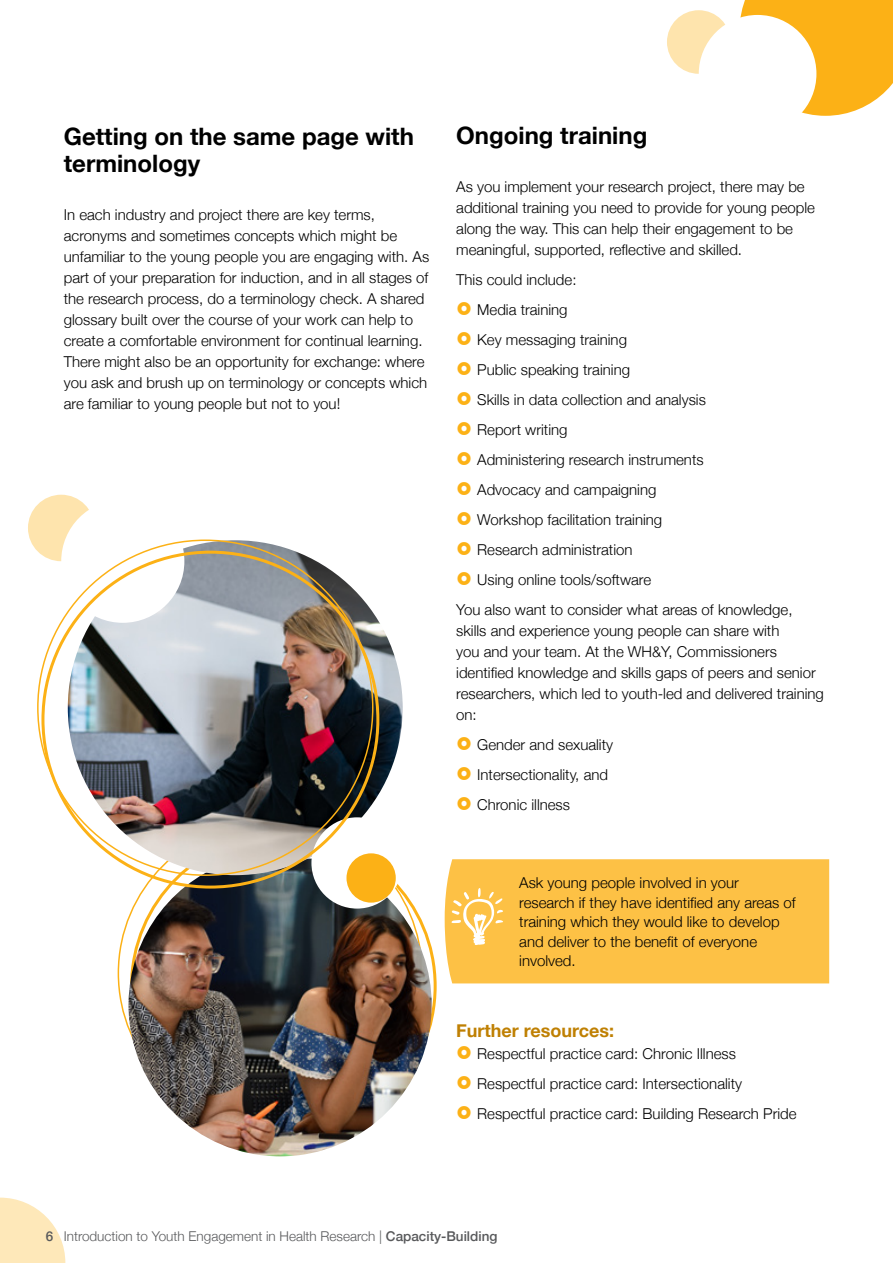
<style>
.page{position:relative;width:893px;height:1263px;background:#fff}
.page>*{position:absolute;margin:0;border:0;box-sizing:border-box;transform-origin:0 0}
.subhead{font:700 24px/27px "Helvetica Neue";color:#000}
.heading2{font:700 18px "Helvetica Neue";color:#bf8003}
.body_copy{font:300 15px/21px "Helvetica Neue";color:#000}
.inset{font:300 15px/19.5px "Helvetica Neue";color:#000}
.t1{font:300 13.5px "Helvetica Neue";color:#58595b}
.s1{font-weight:500}
</style>
<div class="page">
<svg style="left:0;top:1197px;width:65px;height:66px"></svg>
<div style="left:445px;top:859px;width:384px;height:124px;background:#fdc145"></div>
<svg style="left:451px;top:887px;width:52px;height:58px"></svg>
<svg style="left:740px;top:0;width:153px;height:116px;background:#fcb627"></svg>
<div style="left:667px;top:10px;width:63px;height:64px;background:#fee4ad;border-radius:50%"></div>
<div style="left:699px;top:15px;width:117px;height:118px;background:#fff;border-radius:50%"></div>
<img style="left:128px;top:859px;width:304px;height:297px">
<img style="left:68px;top:540px;width:335px;height:335px;border-radius:167px">
<div style="left:311px;top:817px;width:92px;height:91px;background:#fff;border-radius:50%"></div>
<div style="left:346px;top:853px;width:50px;height:50px;background:#fcb116;border-radius:50%"></div>
<div style="left:28px;top:495px;width:66px;height:66px;background:#fee4ad;border-radius:50%"></div>
<div style="left:61px;top:500px;width:123px;height:123px;background:#fff;border-radius:50%"></div>
<p class="subhead" style="left:64px;top:123px;width:352px">Getting on the same page with terminology</p>
<p class="body_copy" style="left:64px;top:203px;width:367px">In each industry and project there are key terms, acronyms and sometimes concepts which might be unfamiliar to the young people you are engaging with. As part of your preparation for induction, and in all stages of the research process, do a terminology check. A shared glossary built over the course of your work can help to create a comfortable environment for continual learning.<br>There might also be an opportunity for exchange: where you ask and brush up on terminology or concepts which are familiar to young people but not to you!</p>
<p class="subhead" style="left:456px;top:123px;width:193px">Ongoing training</p>
<p class="body_copy" style="left:456px;top:175px;width:360px">As you implement your research project, there may be additional training you need to provide for young people along the way. This can help their engagement to be meaningful, supported, reflective and skilled.</p>
<p class="body_copy" style="left:456px;top:268px;width:122px">This could include:</p>
<p class="body_copy" style="left:477px;top:298px;width:92px">Media training</p>
<p class="body_copy" style="left:477px;top:328px;width:151px">Key messaging training</p>
<p class="body_copy" style="left:477px;top:358px;width:154px">Public speaking training</p>
<p class="body_copy" style="left:477px;top:388px;width:230px">Skills in data collection and analysis</p>
<p class="body_copy" style="left:477px;top:418px;width:92px">Report writing</p>
<p class="body_copy" style="left:477px;top:448px;width:228px">Administering research instruments</p>
<p class="body_copy" style="left:477px;top:478px;width:181px">Advocacy and campaigning</p>
<p class="body_copy" style="left:477px;top:508px;width:187px">Workshop facilitation training</p>
<p class="body_copy" style="left:477px;top:538px;width:157px">Research administration</p>
<p class="body_copy" style="left:477px;top:568px;width:175px">Using online tools/software</p>
<p class="body_copy" style="left:456px;top:598px;width:369px">You also want to consider what areas of knowledge, skills and experience young people can share with<br>you and your team. At the WH&amp;Y, Commissioners identified knowledge and skills gaps of peers and senior researchers, which led to youth-led and delivered training on:</p>
<p class="body_copy" style="left:477px;top:733px;width:137px">Gender and sexuality</p>
<p class="body_copy" style="left:477px;top:763px;width:132px">Intersectionality, and</p>
<p class="body_copy" style="left:477px;top:793px;width:94px">Chronic illness</p>
<p class="inset" style="left:519px;top:872px;width:278px">Ask young people involved in your research if they have identified any areas of training which they would like to develop and deliver to the benefit of everyone involved.</p>
<p class="heading2" style="left:456px;top:1016px;width:160px">Further resources:</p>
<p class="body_copy" style="left:477px;top:1042px;width:260px">Respectful practice card: Chronic Illness</p>
<p class="body_copy" style="left:477px;top:1072px;width:266px">Respectful practice card: Intersectionality</p>
<p class="body_copy" style="left:477px;top:1102px;width:321px">Respectful practice card: Building Research Pride</p>
<p class="t1" style="left:46px;top:1225px;width:453px"><span class="s1">6</span> Introduction to Youth Engagement in Health Research | <span class="s1">Capacity-Building</span></p>
</div>
